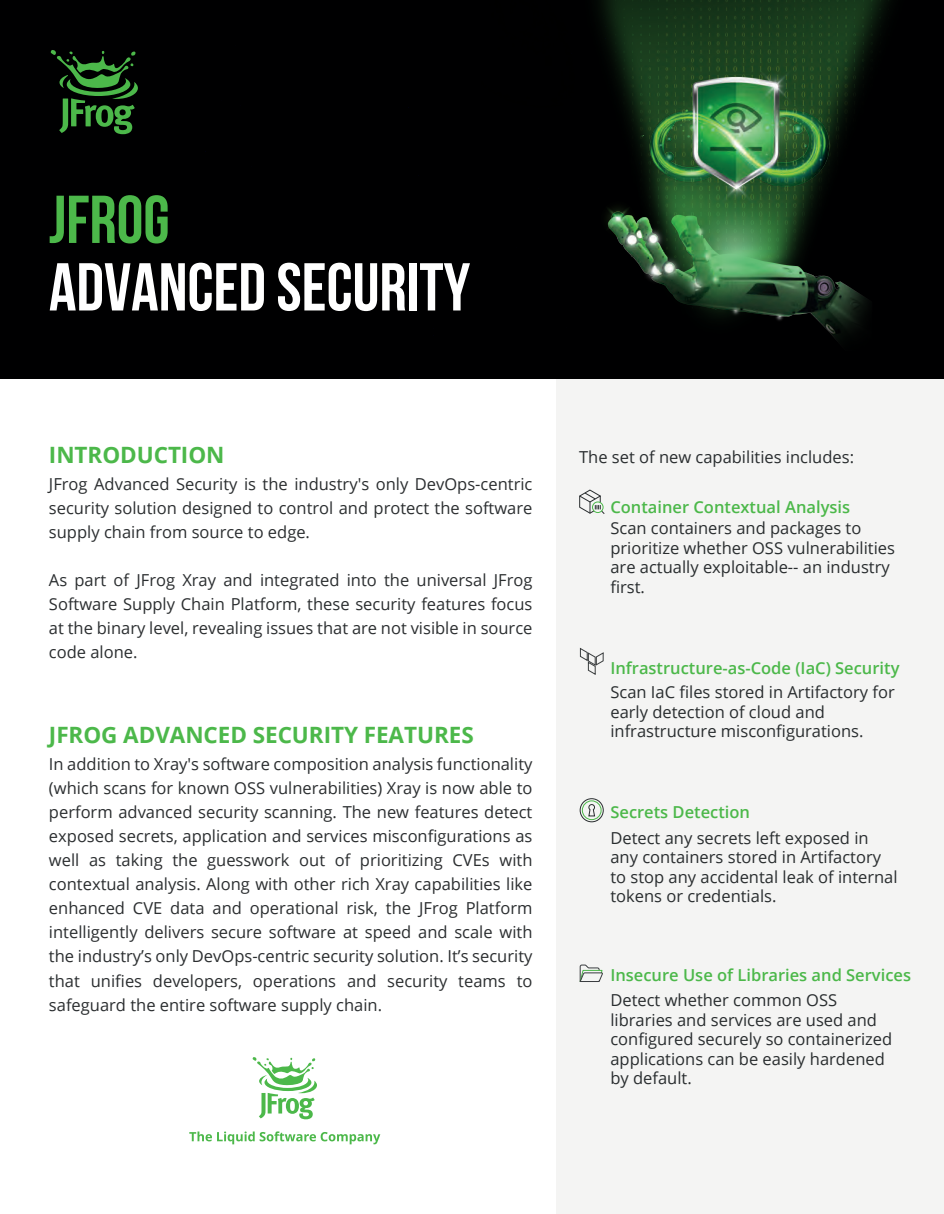
<style>
.page{position:relative;width:944px;height:1214px;background:#fff}
.page>*{position:absolute;margin:0;border:0;box-sizing:border-box;transform-origin:0 0}
.t1{font:700 67.5px "Bebas Neue";color:#fff}
.t2{font:700 67.5px "Bebas Neue";color:#4cb84a}
.t3{font:700 22.5px "Open Sans";letter-spacing:-.005em;color:#4cb84a}
.t4{font:16.5px/24px "Open Sans";color:#2b2e30;text-align:justify}
.t5{font:16.5px/19.5px "Open Sans";color:#292d2f}
.t6{font:600 16.5px "Open Sans";color:#4cb84a}
</style>
<div class="page">
<div style="left:557px;top:379px;width:387px;height:835px;background:#f4f4f3"></div>
<div style="left:2px;top:0;width:480px;height:379px;background:#000001"></div>
<img style="left:482px;top:0;width:462px;height:384px">
<svg style="left:579px;top:489px;width:26px;height:25px"></svg>
<div style="left:592px;top:501px;width:11px;height:12px;border:1px solid #4cb84a;border-radius:50%"></div>
<div style="left:580px;top:798px;width:23px;height:24px;border:1px solid #292d2f;border-radius:50%"></div>
<div style="left:582px;top:800px;width:19px;height:20px;border:1px solid #4cb84a;border-radius:50%"></div>
<svg style="left:588px;top:804px;width:7px;height:12px"></svg>
<svg style="left:579px;top:964px;width:24px;height:18px"></svg>
<svg style="left:579px;top:647px;width:24px;height:28px"></svg>
<svg style="left:252px;top:1057px;width:65px;height:62px"></svg>
<svg style="left:189px;top:1131px;width:191px;height:13px"></svg>
<h1 class="t2" style="left:49px;top:183px;width:122px">JFROG</h1>
<h1 class="t1" style="left:49px;top:250px;width:423px">ADVANCED SECURITY</h1>
<h2 class="t3" style="left:49px;top:439px;width:177px">INTRODUCTION</h2>
<p class="t4" style="left:49px;top:471px;width:485px">JFrog Advanced Security is the industry's only DevOps-centric security solution designed to control and protect the software supply chain from source to edge.</p>
<p class="t4" style="left:49px;top:567px;width:485px">As part of JFrog Xray and integrated into the universal JFrog Software Supply Chain Platform, these security features focus at the binary level, revealing issues that are not visible in source code alone.</p>
<h2 class="t3" style="left:49px;top:719px;width:426px">JFROG ADVANCED SECURITY FEATURES</h2>
<p class="t4" style="left:49px;top:752px;width:485px">In addition to Xray's software composition analysis functionality (which scans for known OSS vulnerabilities) Xray is now able to perform advanced security scanning. The new features detect exposed secrets, application and services misconfigurations as well as taking the guesswork out of prioritizing CVEs with contextual analysis. Along with other rich Xray capabilities like enhanced CVE data and operational risk, the JFrog Platform intelligently delivers secure software at speed and scale with the industry’s only DevOps-centric security solution. It’s security that unifies developers, operations and security teams to safeguard the entire software supply chain.</p>
<p class="t5" style="left:579px;top:447px;width:276px">The set of new capabilities includes:</p>
<p class="t6" style="left:610px;top:495px;width:241px">Container Contextual Analysis</p>
<p class="t5" style="left:610px;top:518px;width:286px">Scan containers and packages to prioritize whether OSS vulnerabilities are actually exploitable-- an industry first.</p>
<p class="t6" style="left:610px;top:656px;width:290px">Infrastructure-as-Code (IaC) Security</p>
<p class="t5" style="left:610px;top:682px;width:286px">Scan IaC files stored in Artifactory for early detection of cloud and infrastructure misconfigurations.</p>
<p class="t6" style="left:610px;top:800px;width:141px">Secrets Detection</p>
<p class="t5" style="left:610px;top:827px;width:289px">Detect any secrets left exposed in any containers stored in Artifactory to stop any accidental leak of internal tokens or credentials.</p>
<p class="t6" style="left:610px;top:963px;width:302px">Insecure Use of Libraries and Services</p>
<p class="t5" style="left:610px;top:989px;width:283px">Detect whether common OSS libraries and services are used and configured securely so containerized applications can be easily hardened by default.</p>
</div>
